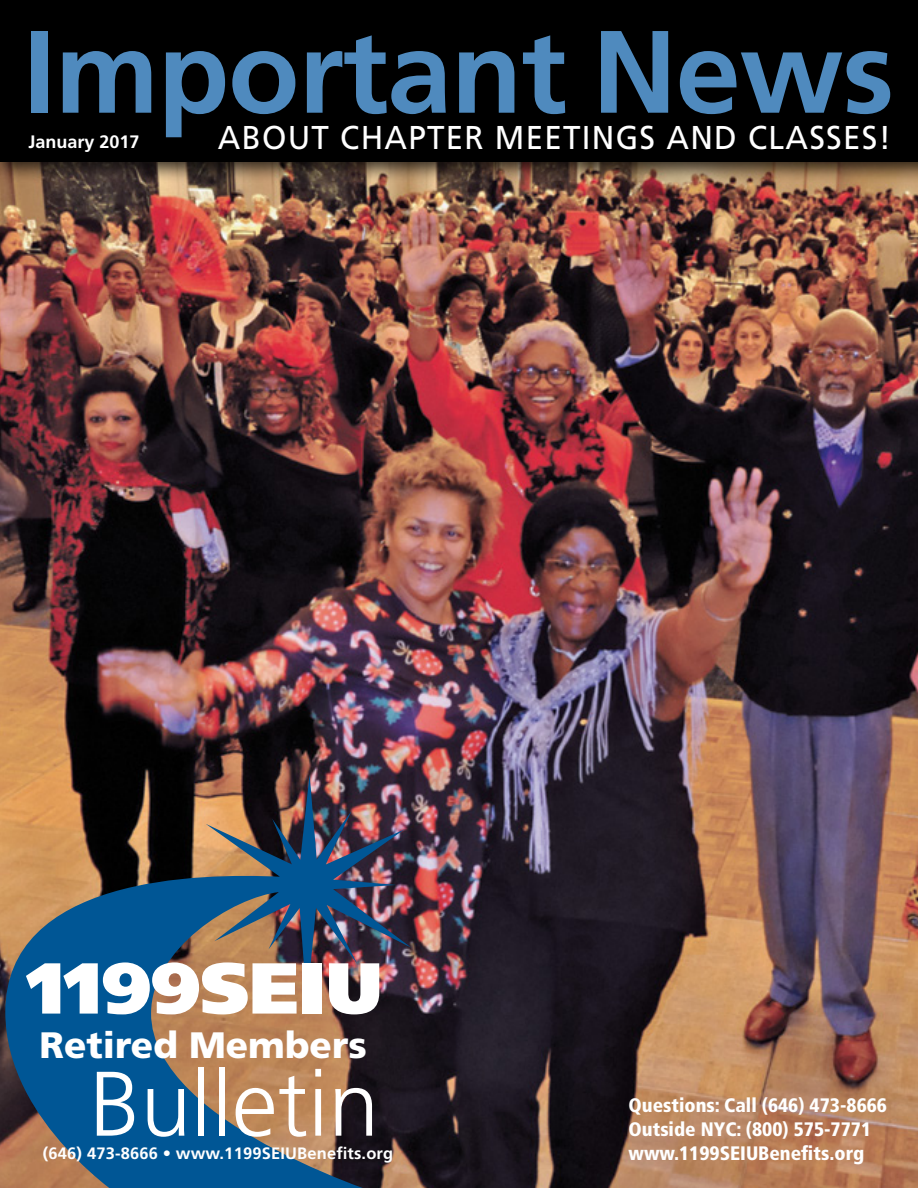
<style>
.page{position:relative;width:918px;height:1188px;background:#fff}
.page>*{position:absolute;margin:0;border:0;box-sizing:border-box;transform-origin:0 0}
.t1{font:700 117px "Frutiger";letter-spacing:-.01em;color:#4f8abe}
.t2{font:300 91.5px "Frutiger";color:#fff}
.t3{font:900 72px "Frutiger";color:#fff}
.t4{font:900 36.75px "Frutiger";color:#fff}
.t5{font:33px "Frutiger";letter-spacing:.04em;color:#fff;scale:.95 1}
.t6{font:900 condensed 19.5px/24px "Frutiger";color:#fff}
.t7{font:700 18px "Frutiger";color:#fff}
.t8{font:700 16.5px "Frutiger";letter-spacing:.01em;color:#fff}
</style>
<div class="page">
<img style="left:0;top:183px;width:918px;height:1005px">
<svg style="left:5px;top:774px;width:406px;height:414px;background:#565b62"></svg>
<div style="left:0;top:0;width:918px;height:183px;background:#000;opacity:.75"></div>
<div style="left:0;top:0;width:918px;height:162px;background:#000"></div>
<h1 class="t1" style="left:24px;top:3px;width:872px">Important News</h1>
<p class="t7" style="left:28px;top:131px;width:113px">January 2017</p>
<h3 class="t5" style="left:218px;top:118px;width:710px">ABOUT CHAPTER MEETINGS AND CLASSES!</h3>
<h3 class="t3" style="left:27px;top:944px;width:357px">1199SEIU</h3>
<h3 class="t4" style="left:40px;top:1023px;width:329px">Retired Members</h3>
<h2 class="t2" style="left:89px;top:1052px;width:291px">Bulletin</h2>
<p class="t8" style="left:43px;top:1144px;width:352px">(646) 473-8666 • www.1199SEIUBenefits.org</p>
<p class="t6" style="left:629px;top:1093px;width:260px">Questions: Call (646) 473-8666<br>Outside NYC: (800) 575-7771 www.1199SEIUBenefits.org</p>
</div>
